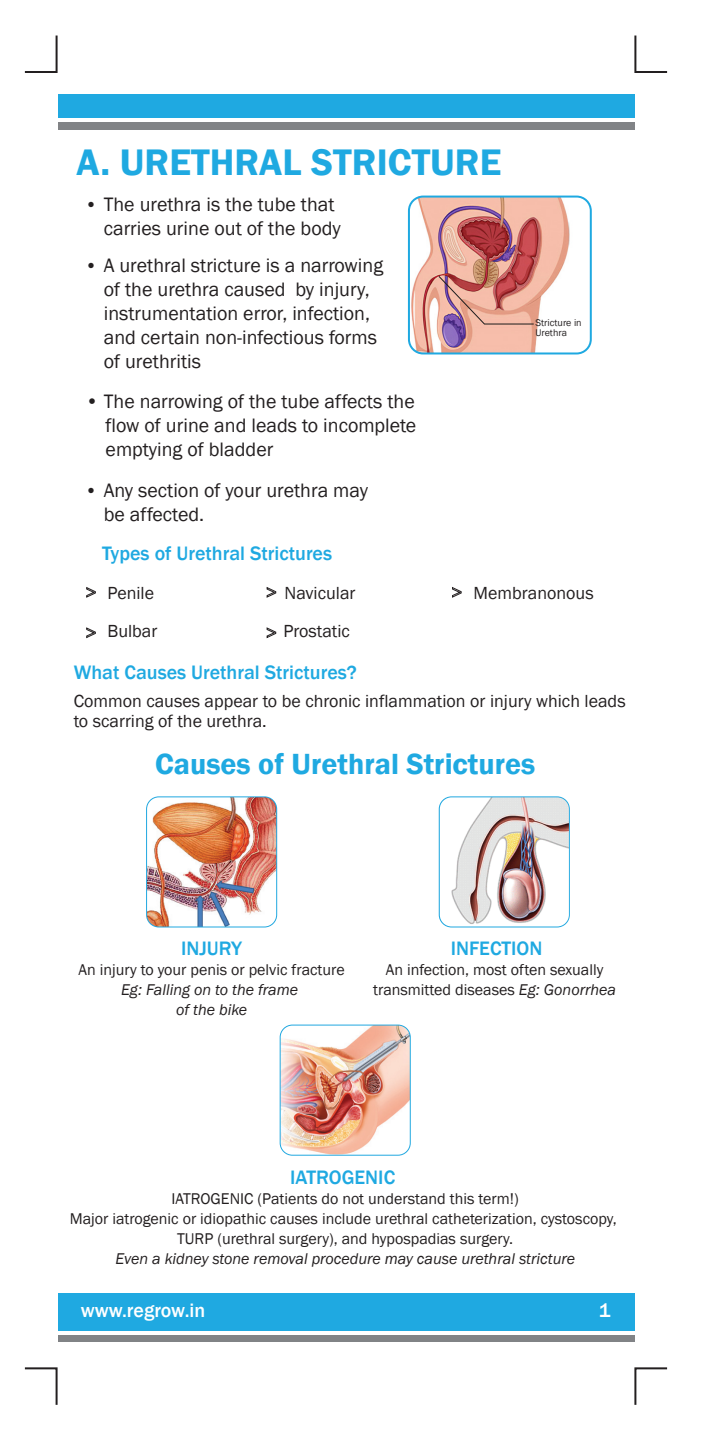
<style>
.page{position:relative;width:702px;height:1440px;background:#fff}
.page>*{position:absolute;margin:0;border:0;box-sizing:border-box;transform-origin:0 0}
.t1{font:600 38px "Franklin Gothic";color:#1fa9e1}
.t2{font:600 30px "Franklin Gothic";color:#1fa9e1}
.t3{font:20px/24px "Franklin Gothic";color:#231f20}
.t4{font:500 20px "Franklin Gothic";color:#1fa9e1}
.t5{font:500 20px "Franklin Gothic";color:#fff}
.t6{font:18px/20px "Franklin Gothic";color:#231f20}
.t7{font:16px/20px "Franklin Gothic";color:#231f20;text-align:center}
.t8{font:italic 16px/20px "Franklin Gothic";color:#231f20;text-align:center}
.t9{font:10px/10px "Franklin Gothic";color:#231f20}
.s1{font-size:19px}
.s2{font-style:italic}
</style>
<div class="page">
<div style="left:58px;top:95px;width:577px;height:23px;background:#1fa9e1"></div>
<div style="left:58px;top:122px;width:577px;height:8px;background:#818386"></div>
<div style="left:58px;top:1293px;width:577px;height:37px;background:#1fa9e1"></div>
<div style="left:58px;top:1335px;width:577px;height:7px;background:#818386"></div>
<svg style="left:86px;top:587px;width:10px;height:11px"></svg>
<svg style="left:86px;top:627px;width:10px;height:12px"></svg>
<svg style="left:452px;top:587px;width:10px;height:11px"></svg>
<svg style="left:266px;top:627px;width:11px;height:12px"></svg>
<svg style="left:266px;top:587px;width:11px;height:11px"></svg>
<div style="left:146px;top:796px;width:131px;height:132px;border:2px solid #21a8e0;border-radius:12px"></div>
<div style="left:280px;top:1025px;width:131px;height:131px;border:2px solid #21a8e0;border-radius:12px"></div>
<div style="left:439px;top:796px;width:131px;height:132px;border:2px solid #21a8e0;border-radius:12px"></div>
<svg style="left:24px;top:35px;width:34px;height:38px"></svg>
<svg style="left:634px;top:35px;width:34px;height:38px"></svg>
<svg style="left:24px;top:1367px;width:34px;height:38px"></svg>
<svg style="left:634px;top:1367px;width:34px;height:38px"></svg>
<svg style="left:407px;top:285px;width:1px;height:35px"></svg>
<img style="left:281px;top:1026px;width:129px;height:129px">
<img style="left:440px;top:797px;width:129px;height:129px">
<img style="left:147px;top:797px;width:129px;height:129px">
<svg style="left:407px;top:195px;width:36px;height:30px"></svg>
<img style="left:409px;top:197px;width:161px;height:156px">
<div style="left:408px;top:196px;width:184px;height:158px;border:2px solid #1fa9e1;border-radius:14px"></div>
<img style="left:437px;top:275px;width:98px;height:50px">
<h1 class="t1" style="left:77px;top:139px;width:426px">A. URETHRAL STRICTURE</h1>
<p class="t3" style="left:104px;top:193px;width:239px;text-indent:-19px"><span class="s1">•</span> The urethra is the tube that carries urine out of the body</p>
<p class="t3" style="left:104px;top:254px;width:281px;text-indent:-19px"><span class="s1">•</span> A urethral stricture is a narrowing of the urethra caused by injury, instrumentation error, infection, and certain non-infectious forms of urethritis</p>
<p class="t3" style="left:106px;top:390px;width:312px;text-align:justify;text-indent:-20px">• The narrowing of the tube affects the flow of urine and leads to incomplete emptying of bladder</p>
<p class="t3" style="left:104px;top:479px;width:266px;text-indent:-19px"><span class="s1">•</span> Any section of your urethra may be affected.</p>
<p class="t4" style="left:102px;top:540px;width:232px">Types of Urethral Strictures</p>
<p class="t6" style="left:108px;top:583px;width:48px">Penile</p>
<p class="t6" style="left:285px;top:583px;width:72px">Navicular</p>
<p class="t6" style="left:108px;top:621px;width:51px">Bulbar</p>
<p class="t6" style="left:283px;top:621px;width:68px">Prostatic</p>
<p class="t4" style="left:74px;top:660px;width:285px">What Causes Urethral Strictures?</p>
<p class="t9" style="left:536px;top:317px;width:48px">Stricture in<br>Urethra</p>
<p class="t6" style="left:474px;top:583px;width:122px">Membranonous</p>
<p class="t6" style="left:74px;top:691px;width:553px">Common causes appear to be chronic inflammation or injury which leads to scarring of the urethra.</p>
<h2 class="t2" style="left:155px;top:746px;width:382px">Causes of Urethral Strictures</h2>
<p class="t4" style="left:181px;top:936px;width:63px">INJURY</p>
<p class="t7" style="left:79px;top:960px;width:268px">An injury to your penis or pelvic fracture</p>
<p class="t8" style="left:121px;top:980px;width:179px">Eg: Falling on to the frame of the bike</p>
<p class="t4" style="left:451px;top:936px;width:93px">INFECTION</p>
<p class="t7" style="left:373px;top:960px;width:244px">An infection, most often sexually transmitted diseases <span class="s2">Eg: Gonorrhea</span></p>
<p class="t4" style="left:290px;top:1165px;width:107px">IATROGENIC</p>
<p class="t7" style="left:70px;top:1189px;width:549px">IATROGENIC (Patients do not understand this term!)<br>Major iatrogenic or idiopathic causes include urethral catheterization, cystoscopy,<br>TURP (urethral surgery), and hypospadias surgery.</p>
<p class="t8" style="left:115px;top:1249px;width:461px">Even a kidney stone removal procedure may cause urethral stricture</p>
<p class="t5" style="left:81px;top:1298px;width:126px">www.regrow.in</p>
<p class="t5" style="left:599px;top:1298px;width:13px">1</p>
</div>
